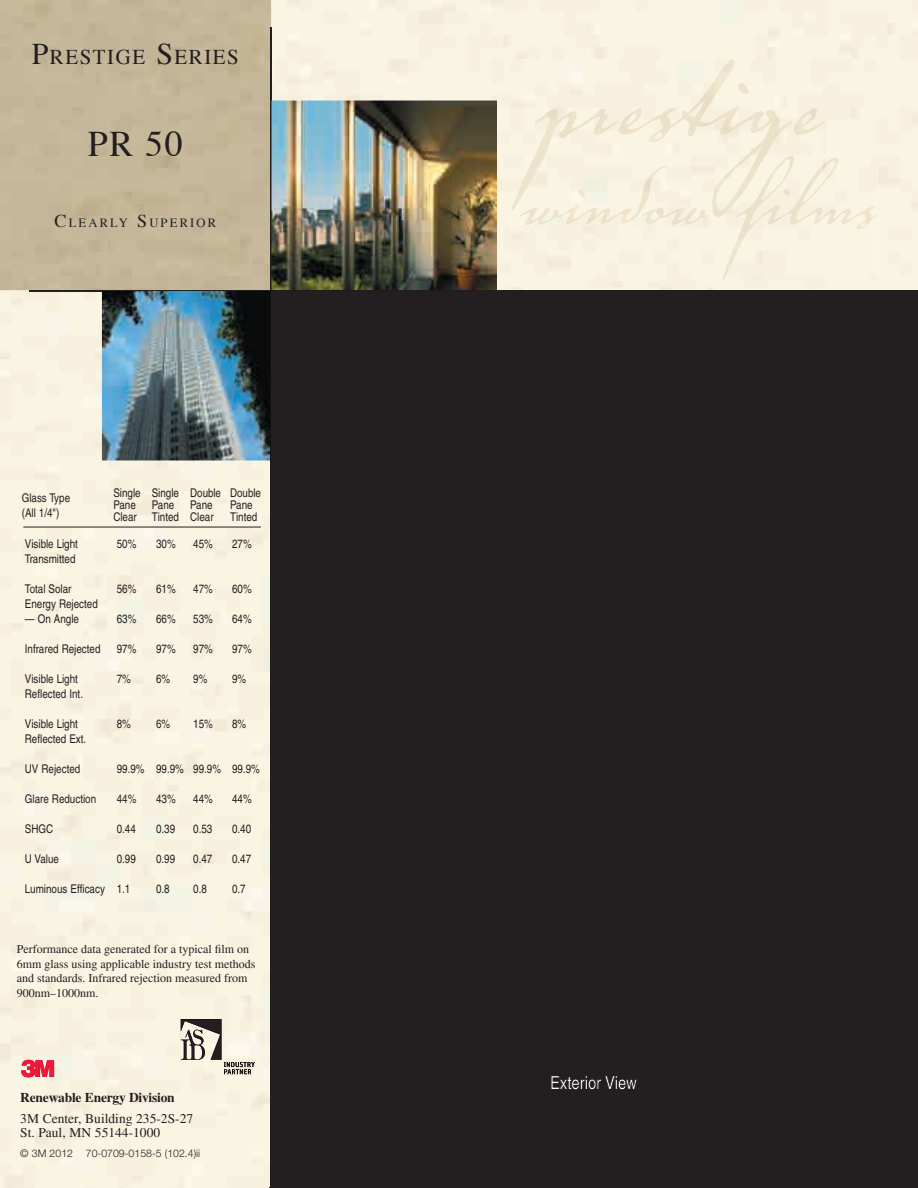
<style>
.page{position:relative;width:918px;height:1188px;background:#faf4e3}
.page>*{position:absolute;margin:0;border:0;box-sizing:border-box;transform-origin:0 0}
.t1{font:36px "Times";color:#231f20}
.t2{font:21px "Times";letter-spacing:.07em;color:#231f20}
.t3{font:condensed 18px "Helvetica";color:#fff}
.t4{font:13.5px/13.5px "Times";color:#231f20}
.t5{font:700 13.5px "Times";letter-spacing:-.015em;color:#231f20}
.t6{font:12.6px "Times";letter-spacing:.17em;color:#231f20}
.t7{font:condensed 12px/12px "Helvetica";color:#231f20}
.t8{font:12px/14.4px "Times";color:#231f20}
.t9{font:300 10.5px "Helvetica Neue";color:#231f20}
.s1{font-size:30px}
.s2{font-size:18px}
</style>
<div class="page">
<div style="left:0;top:0;width:271px;height:290px;background:#c5b799"></div>
<hr style="left:271px;top:27px;width:1px;height:1161px;background:#231f20">
<img style="left:272px;top:101px;width:225px;height:189px">
<hr style="left:23px;top:527px;width:238px;height:1px;background:#231f20">
<hr style="left:30px;top:290px;width:888px;height:2px;background:#231f20">
<img style="left:102px;top:291px;width:168px;height:170px">
<img style="left:512px;top:59px;width:313px;height:97px">
<img style="left:512px;top:156px;width:366px;height:124px">
<img style="left:512px;top:156px;width:313px;height:61px">
<svg style="left:21px;top:1060px;width:33px;height:17px"></svg>
<svg style="left:181px;top:1019px;width:74px;height:55px;background:#c3beb2"></svg>
<div style="left:270px;top:290px;width:648px;height:898px;background:#231f20"></div>
<h2 class="t2" style="left:32px;top:37px;width:209px"><span class="s1">P</span>RESTIGE <span class="s1">S</span>ERIES</h2>
<h1 class="t1" style="left:88px;top:110px;width:97px">PR 50</h1>
<p class="t6" style="left:55px;top:211px;width:163px"><span class="s2">C</span>LEARLY <span class="s2">S</span>UPERIOR</p>
<p class="t7" style="left:22px;top:490px;width:50px;line-height:15px">Glass Type (All 1/4")</p>
<p class="t7" style="left:113px;top:487px;width:29px">Single<br>Pane<br>Clear</p>
<p class="t7" style="left:152px;top:487px;width:29px">Single<br>Pane<br>Tinted</p>
<p class="t7" style="left:190px;top:487px;width:32px">Double<br>Pane<br>Clear</p>
<p class="t7" style="left:230px;top:487px;width:32px">Double<br>Pane<br>Tinted</p>
<p class="t7" style="left:25px;top:537px;width:55px;line-height:15px">Visible Light<br>Transmitted</p>
<p class="t7" style="left:25px;top:582px;width:75px;line-height:15px">Total Solar<br>Energy Rejected</p>
<p class="t7" style="left:25px;top:613px;width:56px">— On Angle</p>
<p class="t7" style="left:25px;top:643px;width:77px">Infrared Rejected</p>
<p class="t7" style="left:25px;top:672px;width:60px;line-height:15px">Visible Light<br>Reflected Int.</p>
<p class="t7" style="left:25px;top:717px;width:63px;line-height:15px">Visible Light<br>Reflected Ext.</p>
<p class="t7" style="left:25px;top:763px;width:57px">UV Rejected</p>
<p class="t7" style="left:25px;top:793px;width:73px">Glare Reduction</p>
<p class="t7" style="left:25px;top:823px;width:30px">SHGC</p>
<p class="t7" style="left:25px;top:853px;width:36px">U Value</p>
<p class="t7" style="left:25px;top:883px;width:82px">Luminous Efficacy</p>
<p class="t7" style="left:117px;top:538px;width:21px">50%</p>
<p class="t7" style="left:117px;top:583px;width:21px">56%</p>
<p class="t7" style="left:117px;top:613px;width:21px">63%</p>
<p class="t7" style="left:117px;top:643px;width:21px">97%</p>
<p class="t7" style="left:117px;top:673px;width:16px">7%</p>
<p class="t7" style="left:117px;top:718px;width:16px">8%</p>
<p class="t7" style="left:117px;top:763px;width:29px">99.9%</p>
<p class="t7" style="left:117px;top:793px;width:21px">44%</p>
<p class="t7" style="left:117px;top:823px;width:21px">0.44</p>
<p class="t7" style="left:117px;top:853px;width:21px">0.99</p>
<p class="t7" style="left:117px;top:883px;width:15px">1.1</p>
<p class="t7" style="left:156px;top:538px;width:21px">30%</p>
<p class="t7" style="left:156px;top:583px;width:21px">61%</p>
<p class="t7" style="left:156px;top:613px;width:21px">66%</p>
<p class="t7" style="left:156px;top:643px;width:21px">97%</p>
<p class="t7" style="left:156px;top:673px;width:16px">6%</p>
<p class="t7" style="left:156px;top:718px;width:16px">6%</p>
<p class="t7" style="left:156px;top:763px;width:29px">99.9%</p>
<p class="t7" style="left:156px;top:793px;width:21px">43%</p>
<p class="t7" style="left:156px;top:823px;width:21px">0.39</p>
<p class="t7" style="left:156px;top:853px;width:21px">0.99</p>
<p class="t7" style="left:156px;top:883px;width:15px">0.8</p>
<p class="t7" style="left:193px;top:538px;width:21px">45%</p>
<p class="t7" style="left:193px;top:583px;width:21px">47%</p>
<p class="t7" style="left:193px;top:613px;width:21px">53%</p>
<p class="t7" style="left:193px;top:643px;width:21px">97%</p>
<p class="t7" style="left:193px;top:673px;width:16px">9%</p>
<p class="t7" style="left:193px;top:718px;width:21px">15%</p>
<p class="t7" style="left:193px;top:763px;width:29px">99.9%</p>
<p class="t7" style="left:193px;top:793px;width:21px">44%</p>
<p class="t7" style="left:193px;top:823px;width:21px">0.53</p>
<p class="t7" style="left:193px;top:853px;width:21px">0.47</p>
<p class="t7" style="left:193px;top:883px;width:15px">0.8</p>
<p class="t7" style="left:232px;top:538px;width:21px">27%</p>
<p class="t7" style="left:232px;top:583px;width:21px">60%</p>
<p class="t7" style="left:232px;top:613px;width:21px">64%</p>
<p class="t7" style="left:232px;top:643px;width:21px">97%</p>
<p class="t7" style="left:232px;top:673px;width:16px">9%</p>
<p class="t7" style="left:232px;top:718px;width:16px">8%</p>
<p class="t7" style="left:232px;top:763px;width:29px">99.9%</p>
<p class="t7" style="left:232px;top:793px;width:21px">44%</p>
<p class="t7" style="left:232px;top:823px;width:21px">0.40</p>
<p class="t7" style="left:232px;top:853px;width:21px">0.47</p>
<p class="t7" style="left:232px;top:883px;width:15px">0.7</p>
<p class="t8" style="left:17px;top:942px;width:240px">Performance data generated for a typical film on 6mm glass using applicable industry test methods and standards. Infrared rejection measured from 900nm–1000nm.</p>
<p class="t5" style="left:20px;top:1090px;width:156px">Renewable Energy Division</p>
<p class="t4" style="left:20px;top:1112px;width:174px">3M Center, Building 235-2S-27<br>St. Paul, MN 55144-1000</p>
<p class="t9" style="left:20px;top:1147px;width:181px">© 3M 2012 70-0709-0158-5 (102.4)ii</p>
<h3 class="t3" style="left:550px;top:1072px;width:88px">Exterior View</h3>
</div>
